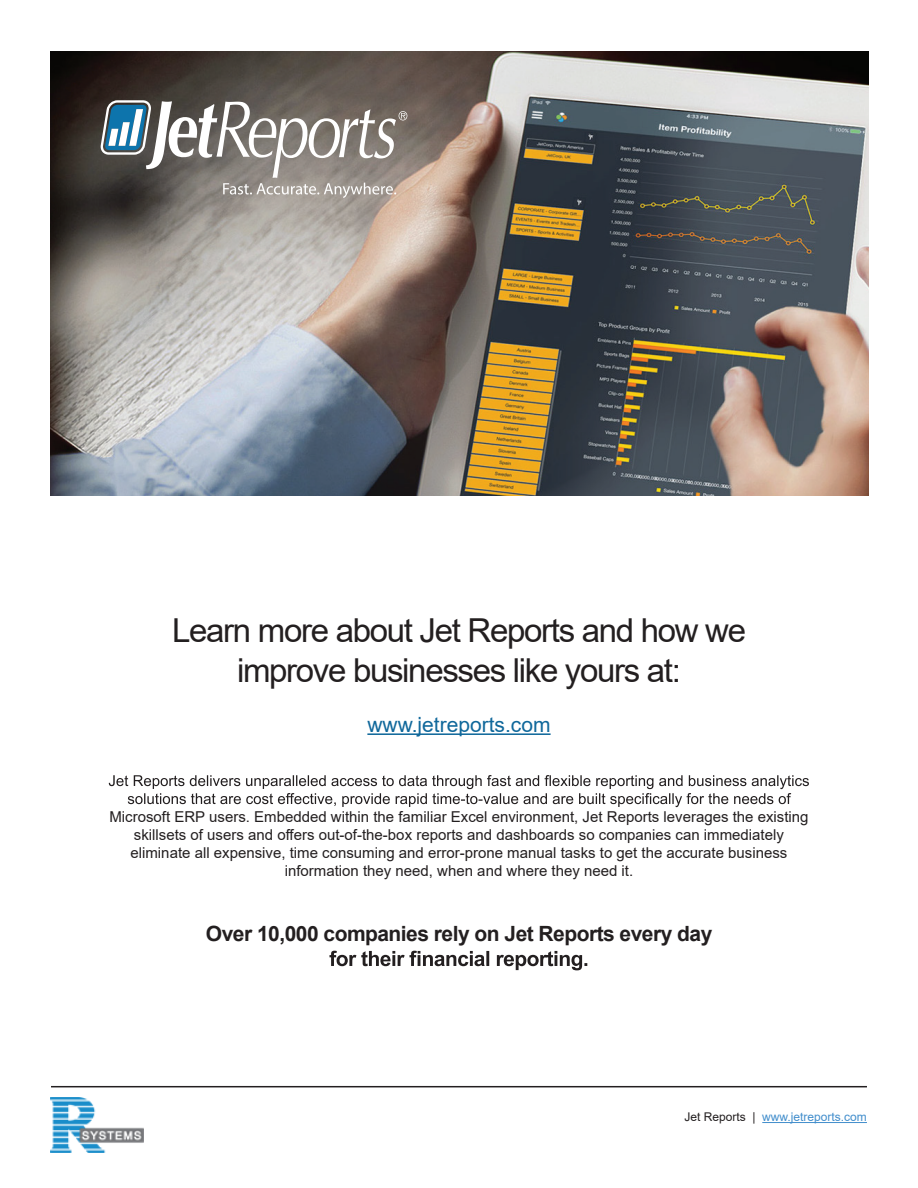
<style>
.page{position:relative;width:918px;height:1188px;background:#fff}
.page>*{position:absolute;margin:0;border:0;box-sizing:border-box;transform-origin:0 0}
.t1{font:33px/39.6px "Arial";letter-spacing:-.04em;color:#231f20;text-align:center}
.t2{font:700 21px "Arial";letter-spacing:-.025em;color:#231f20}
.t3{font:21px "Arial";color:#10689b}
.t4{font:15px/18px "Arial";color:#231f20;text-align:center}
.t5{font:12px "Arial";color:#428ecc}
.s1{color:#231f20}
</style>
<div class="page">
<hr style="left:762px;top:1122px;width:105px;height:1px;background:#428ecc">
<hr style="left:51px;top:1086px;width:816px;height:1px;background:#231f20">
<hr style="left:367px;top:733px;width:184px;height:2px;background:#10689b">
<svg style="left:109px;top:775px;width:700px;height:32px"></svg>
<svg style="left:330px;top:951px;width:257px;height:19px"></svg>
<img style="left:51px;top:51px;width:818px;height:445px">
<svg style="left:100px;top:100px;width:307px;height:98px"></svg>
<img style="left:51px;top:1098px;width:93px;height:55px">
<h1 class="t1" style="left:172px;top:610px;width:575px">Learn more about Jet Reports and how we improve businesses like yours at:</h1>
<h2 class="t3" style="left:367px;top:710px;width:185px">www.jetreports.com</h2>
<p class="t4" style="left:109px;top:808px;width:701px">Microsoft ERP users. Embedded within the familiar Excel environment, Jet Reports leverages the existing skillsets of users and offers out-of-the-box reports and dashboards so companies can immediately eliminate all expensive, time consuming and error-prone manual tasks to get the accurate business information they need, when and where they need it.</p>
<h2 class="t2" style="left:206px;top:919px;width:508px">Over 10,000 companies rely on Jet Reports every day</h2>
<p class="t5" style="left:684px;top:1109px;width:184px"><span class="s1">Jet Reports |</span> www.jetreports.com</p>
</div>
